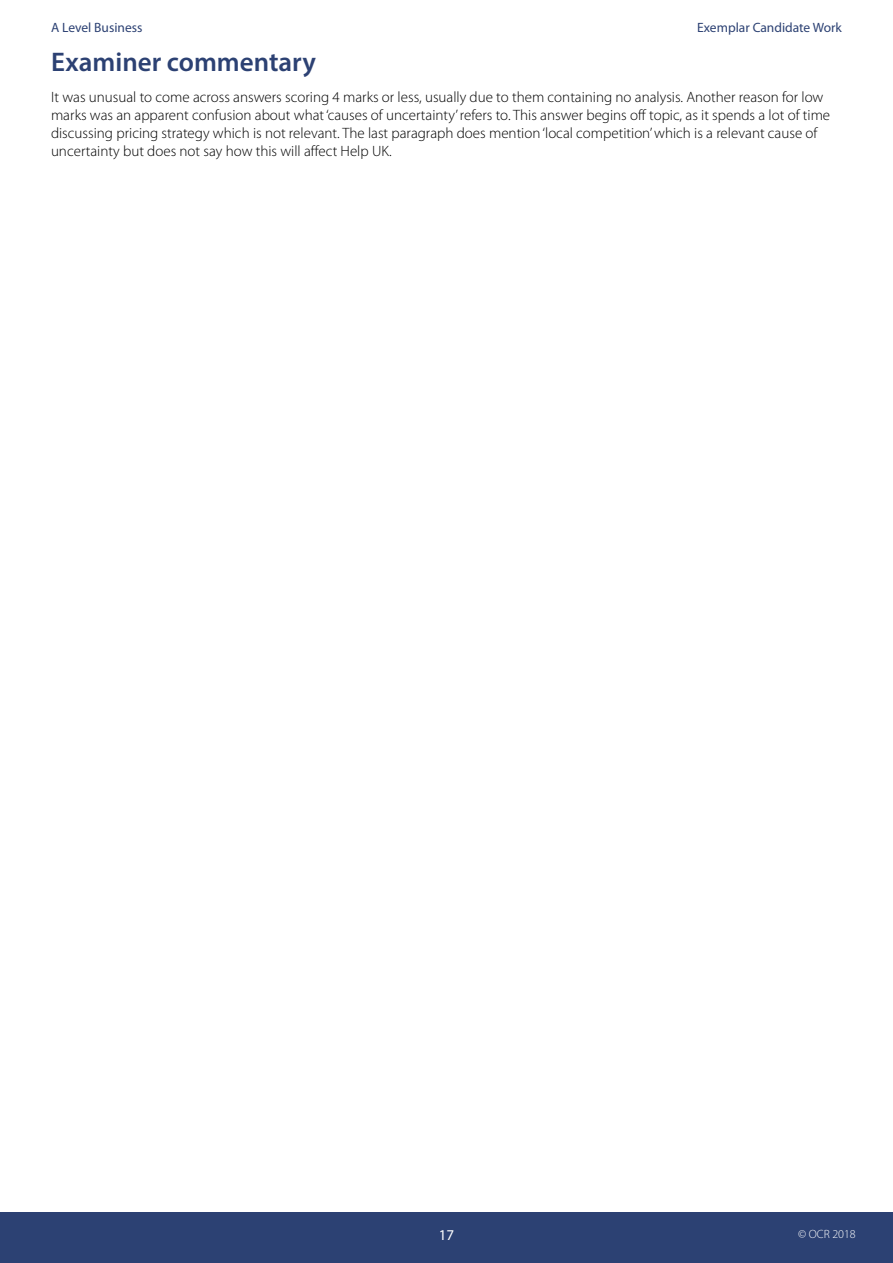
<style>
.page{position:relative;width:893px;height:1263px;background:#fff}
.page>*{position:absolute;margin:0;border:0;box-sizing:border-box;transform-origin:0 0}
.Subheading{font:600 27px "Myriad Pro";color:#2c4173}
.Body{font:300 15px/18px "Myriad Pro";color:#000}
.t1{font:15px "Myriad Pro";color:#fff}
.t2{font:13.5px "Myriad Pro";color:#2c4173}
.t3{font:300 12px "Myriad Pro";color:#fff}
</style>
<div class="page">
<div style="left:0;top:1212px;width:893px;height:51px;background:#2c4173"></div>
<p class="t2" style="left:51px;top:19px;width:93px">A Level Business</p>
<p class="t2" style="left:697px;top:19px;width:146px">Exemplar Candidate Work</p>
<h3 class="Subheading" style="left:51px;top:45px;width:266px">Examiner commentary</h3>
<h3 class="Body" style="left:51px;top:88px;width:781px">It was unusual to come across answers scoring 4 marks or less, usually due to them containing no analysis. Another reason for low marks was an apparent confusion about what ‘causes of uncertainty’ refers to. This answer begins off topic, as it spends a lot of time discussing pricing strategy which is not relevant. The last paragraph does mention ‘local competition’ which is a relevant cause of uncertainty but does not say how this will affect Help UK.</h3>
<p class="t1" style="left:439px;top:1226px;width:17px">17</p>
<p class="t3" style="left:798px;top:1228px;width:59px">© OCR 2018</p>
</div>
